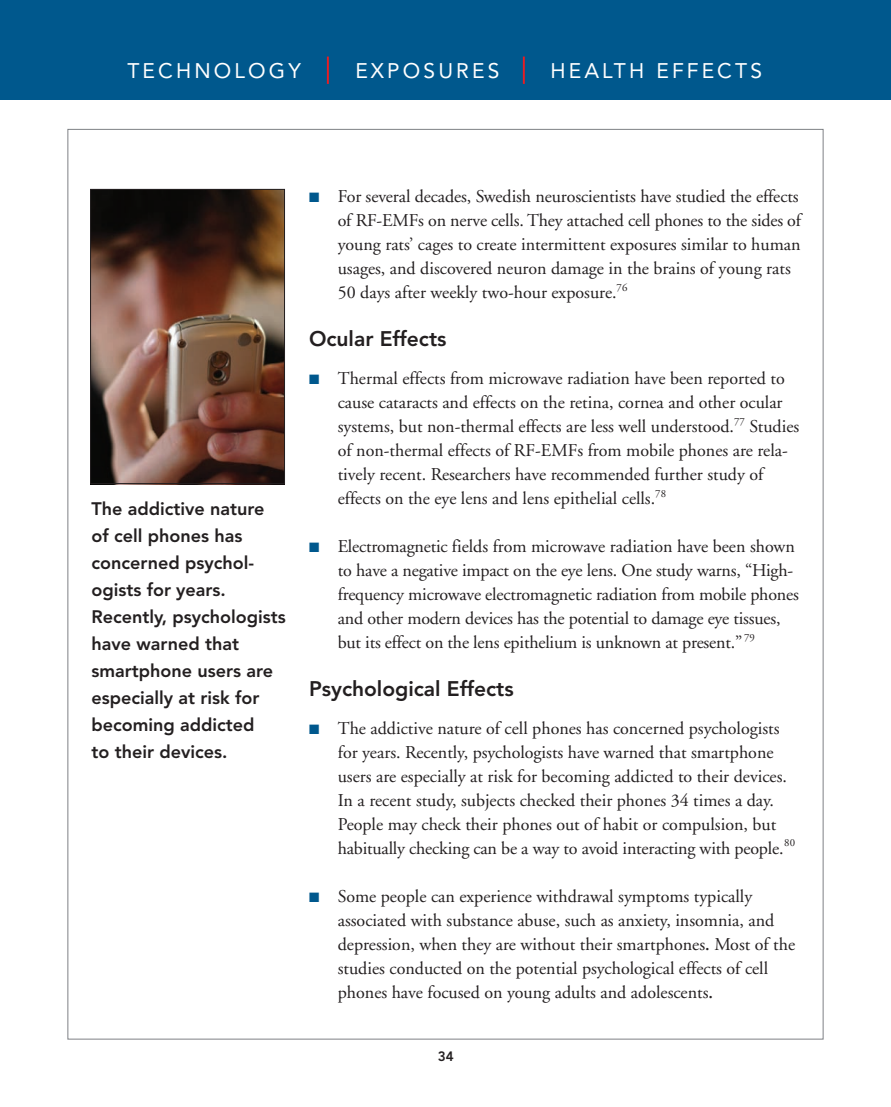
<style>
.page{position:relative;width:891px;height:1107px;background:#fff}
.page>*{position:absolute;margin:0;border:0;box-sizing:border-box;transform-origin:0 0}
.t1{font:800 21px "Avenir";color:#231f20}
.t2{font:21px "Avenir";letter-spacing:.15em;color:#fff}
.t3{font:18px/24px "Adobe Garamond";color:#231f20}
.t4{font:800 18px/27px "Avenir";color:#231f20}
.t5{font:800 13.5px "Avenir";color:#231f20}
.s1{color:#00588d}
.s2{font-weight:600}
</style>
<div class="page">
<div style="left:0;top:0;width:891px;height:99px;background:#00588d"></div>
<hr style="left:327px;top:57px;width:2px;height:27px;background:#e91d23">
<hr style="left:523px;top:57px;width:2px;height:27px;background:#e91d23">
<img style="left:92px;top:191px;width:191px;height:291px">
<div style="left:90px;top:189px;width:195px;height:295px;border:1px solid #231f20"></div>
<p class="t2" style="left:127px;top:62px;width:175px">TECHNOLOGY</p>
<p class="t2" style="left:355px;top:62px;width:146px">EXPOSURES</p>
<p class="t2" style="left:550px;top:62px;width:213px">HEALTH EFFECTS</p>
<p class="t4" style="left:92px;top:497px;width:196px">The addictive nature of cell phones has concerned psychol&shy;ogists for years.<br>Recently, psychologists have warned that smartphone users are especially at risk for becoming addicted<br>to their devices.</p>
<p class="t3" style="left:338px;top:186px;width:465px;text-indent:-29px"><span class="s1">■</span> For several decades, Swedish neuroscientists have studied the effects of RF-EMFs on nerve cells. They attached cell phones to the sides of young rats’ cages to create intermittent exposures similar to human usages, and discovered neuron damage in the brains of young rats 50 days after weekly two-hour exposure.<sup>76</sup></p>
<p class="t1" style="left:309px;top:330px;width:139px">Ocular Effects</p>
<p class="t3" style="left:338px;top:368px;width:463px;text-indent:-29px"><span class="s1">■</span> Thermal effects from microwave radiation have been reported to cause cataracts and effects on the retina, cornea and other ocular systems, but non-thermal effects are less well understood.<sup>77</sup> Studies of non-thermal effects of RF-EMFs from mobile phones are rela&shy;tively recent. Researchers have recommended further study of effects on the eye lens and lens epithelial cells.<sup>78</sup></p>
<p class="t3" style="left:338px;top:536px;width:463px;text-indent:-29px"><span class="s1">■</span> Electromagnetic fields from microwave radiation have been shown to have a negative impact on the eye lens. One study warns, “High&shy;frequency microwave electromagnetic radiation from mobile phones and other modern devices has the potential to damage eye tissues, but its effect on the lens epithelium is unknown at present.” <sup>79</sup></p>
<p class="t1" style="left:309px;top:680px;width:206px">Psychological Effects</p>
<p class="t3" style="left:338px;top:718px;width:459px;text-indent:-29px"><span class="s1">■</span> The addictive nature of cell phones has concerned psychologists for years. Recently, psychologists have warned that smartphone users are especially at risk for becoming addicted to their devices.<br>In a recent study, subjects checked their phones 34 times a day.<br>People may check their phones out of habit or compulsion, but habitually checking can be a way to avoid interacting with people.<sup>80</sup></p>
<p class="t3" style="left:338px;top:886px;width:459px;text-indent:-29px"><span class="s1">■</span> Some people can experience withdrawal symptoms typically associated with substance abuse, such as anxiety, insomnia, and depression, when they are without their smartphones<span class="s2">.</span> Most of the studies conducted on the potential psychological effects of cell phones have focused on young adults and adolescents<span class="s2">.</span></p>
<p class="t5" style="left:438px;top:1051px;width:17px">34</p>
</div>
